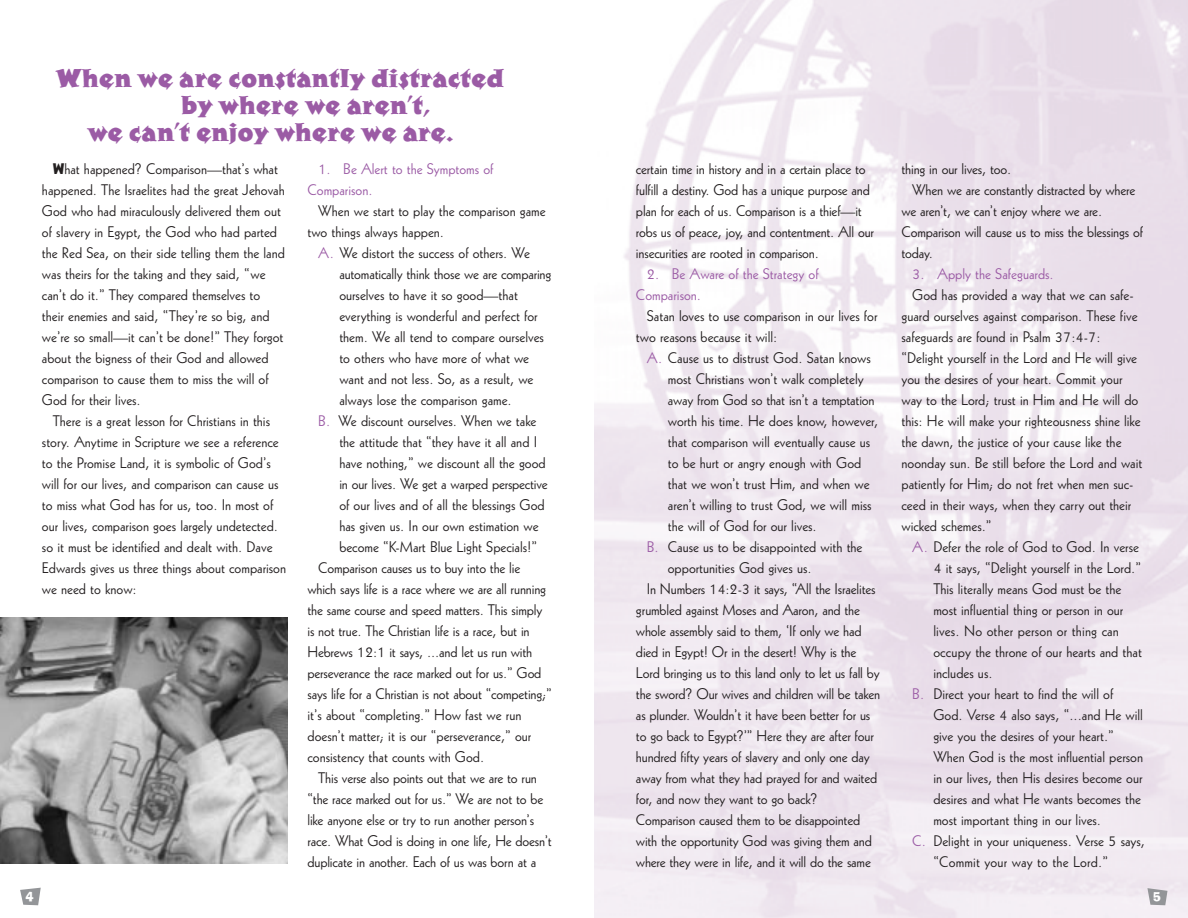
<style>
.page{position:relative;width:1188px;height:918px;background:#fff}
.page>*{position:absolute;margin:0;border:0;box-sizing:border-box;transform-origin:0 0}
.t1{font:27px "Xylo Plain";color:#9b5ba5}
.t2{font:15px/21px "Geometric 231 BT Roman C";color:#231f20}
.t3{font:15px/21px "Geometric 231 BT Roman C";color:#9b5ba5}
.t4{font:12px "Ad Lib BT";color:#fff}
.s1{font-family:"Geometric 231 BT Heavy C"}
.s2{color:#9b5ba5}
</style>
<div class="page">
<svg style="left:20px;top:888px;width:21px;height:17px"></svg>
<svg style="left:1147px;top:888px;width:20px;height:17px"></svg>
<img style="left:0;top:617px;width:288px;height:247px">
<h1 class="t1" style="left:56px;top:67px;width:450px">When we are constantly distracted</h1>
<h1 class="t1" style="left:181px;top:94px;width:251px">by where we aren’t,</h1>
<h1 class="t1" style="left:87px;top:121px;width:368px">we can’t enjoy where we are.</h1>
<p class="t2" style="left:42px;top:160px;width:244px;text-indent:11px"><span class="s1">W</span>hat happened? Comparison—that’s what happened. The Israelites had the great Jehovah God who had miraculously delivered them out of slavery in Egypt, the God who had parted the Red Sea, on their side telling them the land was theirs for the taking and they said, “we can’t do it.” They compared themselves to their enemies and said, “They’re so big, and we’re so small—it can’t be done!” They forgot about the bigness of their God and allowed comparison to cause them to miss the will of God for their lives.</p>
<p class="t2" style="left:42px;top:412px;width:246px;text-indent:11px">There is a great lesson for Christians in this story. Anytime in Scripture we see a reference to the Promise Land, it is symbolic of God’s will for our lives, and comparison can cause us to miss what God has for us, too. In most of our lives, comparison goes largely undetected. so it must be identified and dealt with. Dave Edwards gives us three things about comparison we need to know:</p>
<p class="t3" style="left:308px;top:160px;width:188px;text-indent:11px">1. Be Alert to the Symptoms of<br>Comparison.</p>
<p class="t2" style="left:308px;top:202px;width:240px;text-indent:11px">When we start to play the comparison game two things always happen.</p>
<p class="t2" style="left:318px;top:244px;width:213px"><span class="s2">A.</span> We distort the success of others. We</p>
<p class="t2" style="left:339px;top:265px;width:213px">automatically think those we are comparing</p>
<p class="t2" style="left:339px;top:286px;width:180px">ourselves to have it so good—that</p>
<p class="t2" style="left:339px;top:307px;width:200px">everything is wonderful and perfect for</p>
<p class="t2" style="left:339px;top:328px;width:206px">them. We all tend to compare ourselves</p>
<p class="t2" style="left:339px;top:349px;width:191px">to others who have more of what we</p>
<p class="t2" style="left:339px;top:370px;width:196px">want and not less. So, as a result, we</p>
<p class="t2" style="left:339px;top:391px;width:174px">always lose the comparison game.</p>
<p class="t2" style="left:318px;top:412px;width:220px"><span class="s2">B.</span> We discount ourselves. When we take</p>
<p class="t2" style="left:339px;top:433px;width:199px">the attitude that “they have it all and I</p>
<p class="t2" style="left:339px;top:454px;width:208px">have nothing,” we discount all the good</p>
<p class="t2" style="left:339px;top:475px;width:210px">in our lives. We get a warped perspective</p>
<p class="t2" style="left:339px;top:496px;width:207px">of our lives and of all the blessings God</p>
<p class="t2" style="left:339px;top:517px;width:201px">has given us. In our own estimation we</p>
<p class="t2" style="left:339px;top:538px;width:199px">become “K-Mart Blue Light Specials!”</p>
<p class="t2" style="left:318px;top:559px;width:203px">Comparison causes us to buy into the lie</p>
<p class="t2" style="left:308px;top:580px;width:240px">which says life is a race where we are all running</p>
<p class="t2" style="left:308px;top:601px;width:236px">the same course and speed matters. This simply</p>
<p class="t2" style="left:308px;top:622px;width:224px">is not true. The Christian life is a race, but in</p>
<p class="t2" style="left:308px;top:643px;width:226px">Hebrews 12:1 it says, ...and let us run with</p>
<p class="t2" style="left:308px;top:664px;width:235px">perseverance the race marked out for us.” God</p>
<p class="t2" style="left:308px;top:685px;width:246px">says life for a Christian is not about “competing;”</p>
<p class="t2" style="left:308px;top:706px;width:216px">it’s about “completing.” How fast we run</p>
<p class="t2" style="left:308px;top:727px;width:225px">doesn’t matter; it is our “perseverance,” our</p>
<p class="t2" style="left:308px;top:748px;width:178px">consistency that counts with God.</p>
<p class="t2" style="left:318px;top:769px;width:220px">This verse also points out that we are to run</p>
<p class="t2" style="left:308px;top:790px;width:237px">“the race marked out for us.” We are not to be</p>
<p class="t2" style="left:308px;top:811px;width:228px">like anyone else or try to run another person’s</p>
<p class="t2" style="left:308px;top:832px;width:246px">race. What God is doing in one life, He doesn’t</p>
<p class="t2" style="left:308px;top:853px;width:230px">duplicate in another. Each of us was born at a</p>
<p class="t2" style="left:636px;top:160px;width:240px">certain time in history and in a certain place to fulfill a destiny. God has a unique purpose and plan for each of us. Comparison is a thief—it robs us of peace, joy, and contentment. All our insecurities are rooted in comparison.</p>
<p class="t3" style="left:636px;top:265px;width:184px;text-indent:11px">2. Be Aware of the Strategy of<br>Comparison.</p>
<p class="t2" style="left:636px;top:307px;width:243px;text-indent:11px">Satan loves to use comparison in our lives for two reasons because it will:</p>
<p class="t2" style="left:647px;top:349px;width:226px"><span class="s2">A.</span> Cause us to distrust God. Satan knows</p>
<p class="t2" style="left:668px;top:370px;width:197px">most Christians won’t walk completely</p>
<p class="t2" style="left:668px;top:391px;width:208px">away from God so that isn’t a temptation</p>
<p class="t2" style="left:668px;top:412px;width:212px">worth his time. He does know, however,</p>
<p class="t2" style="left:668px;top:433px;width:204px">that comparison will eventually cause us</p>
<p class="t2" style="left:668px;top:454px;width:195px">to be hurt or angry enough with God</p>
<p class="t2" style="left:668px;top:475px;width:203px">that we won’t trust Him, and when we</p>
<p class="t2" style="left:668px;top:496px;width:205px">aren’t willing to trust God, we will miss</p>
<p class="t2" style="left:668px;top:517px;width:150px">the will of God for our lives.</p>
<p class="t2" style="left:647px;top:538px;width:217px"><span class="s2">B.</span> Cause us to be disappointed with the</p>
<p class="t2" style="left:668px;top:559px;width:145px">opportunities God gives us.</p>
<p class="t2" style="left:647px;top:580px;width:230px">In Numbers 14:2-3 it says, “All the Israelites</p>
<p class="t2" style="left:636px;top:601px;width:226px">grumbled against Moses and Aaron, and the</p>
<p class="t2" style="left:636px;top:622px;width:227px">whole assembly said to them, ‘If only we had</p>
<p class="t2" style="left:636px;top:643px;width:222px">died in Egypt! Or in the desert! Why is the</p>
<p class="t2" style="left:636px;top:664px;width:245px">Lord bringing us to this land only to let us fall by</p>
<p class="t2" style="left:636px;top:685px;width:246px">the sword? Our wives and children will be taken</p>
<p class="t2" style="left:636px;top:706px;width:236px">as plunder. Wouldn’t it have been better for us</p>
<p class="t2" style="left:636px;top:727px;width:239px">to go back to Egypt?’” Here they are after four</p>
<p class="t2" style="left:636px;top:748px;width:235px">hundred fifty years of slavery and only one day</p>
<p class="t2" style="left:636px;top:769px;width:243px">away from what they had prayed for and waited</p>
<p class="t2" style="left:636px;top:790px;width:183px">for, and now they want to go back?</p>
<p class="t2" style="left:636px;top:811px;width:226px">Comparison caused them to be disappointed</p>
<p class="t2" style="left:636px;top:832px;width:237px">with the opportunity God was giving them and</p>
<p class="t2" style="left:636px;top:853px;width:236px">where they were in life, and it will do the same</p>
<p class="t2" style="left:902px;top:160px;width:111px">thing in our lives, too.</p>
<p class="t2" style="left:912px;top:181px;width:225px">When we are constantly distracted by where</p>
<p class="t2" style="left:902px;top:202px;width:202px">we aren’t, we can’t enjoy where we are.</p>
<p class="t2" style="left:902px;top:223px;width:243px">Comparison will cause us to miss the blessings of</p>
<p class="t2" style="left:902px;top:244px;width:33px">today.</p>
<p class="t3" style="left:912px;top:265px;width:143px">3. Apply the Safeguards.</p>
<p class="t2" style="left:902px;top:286px;width:242px;text-indent:11px">God has provided a way that we can safe&shy;guard ourselves against comparison. These five safeguards are found in Psalm 37:4-7: “Delight yourself in the Lord and He will give you the desires of your heart. Commit your way to the Lord; trust in Him and He will do this: He will make your righteousness shine like the dawn, the justice of your cause like the noonday sun. Be still before the Lord and wait patiently for Him; do not fret when men suc&shy;ceed in their ways, when they carry out their wicked schemes.”</p>
<p class="t2" style="left:912px;top:538px;width:228px"><span class="s2">A.</span> Defer the role of God to God. In verse</p>
<p class="t2" style="left:933px;top:559px;width:209px">4 it says, “Delight yourself in the Lord.”</p>
<p class="t2" style="left:933px;top:580px;width:190px">This literally means God must be the</p>
<p class="t2" style="left:933px;top:601px;width:192px">most influential thing or person in our</p>
<p class="t2" style="left:933px;top:622px;width:187px">lives. No other person or thing can</p>
<p class="t2" style="left:933px;top:643px;width:210px">occupy the throne of our hearts and that</p>
<p class="t2" style="left:933px;top:664px;width:61px">includes us.</p>
<p class="t2" style="left:912px;top:685px;width:203px"><span class="s2">B.</span> Direct your heart to find the will of</p>
<p class="t2" style="left:933px;top:706px;width:211px">God. Verse 4 also says, “...and He will</p>
<p class="t2" style="left:933px;top:727px;width:182px">give you the desires of your heart.”</p>
<p class="t2" style="left:933px;top:748px;width:211px">When God is the most influential person</p>
<p class="t2" style="left:933px;top:769px;width:211px">in our lives, then His desires become our</p>
<p class="t2" style="left:933px;top:790px;width:209px">desires and what He wants becomes the</p>
<p class="t2" style="left:933px;top:811px;width:169px">most important thing in our lives.</p>
<p class="t2" style="left:912px;top:832px;width:234px"><span class="s2">C.</span> Delight in your uniqueness. Verse 5 says,</p>
<p class="t2" style="left:933px;top:853px;width:176px">“Commit your way to the Lord.”</p>
<p class="t4" style="left:26px;top:892px;width:10px">4</p>
<p class="t4" style="left:1150px;top:892px;width:15px">1 25</p>
</div>
